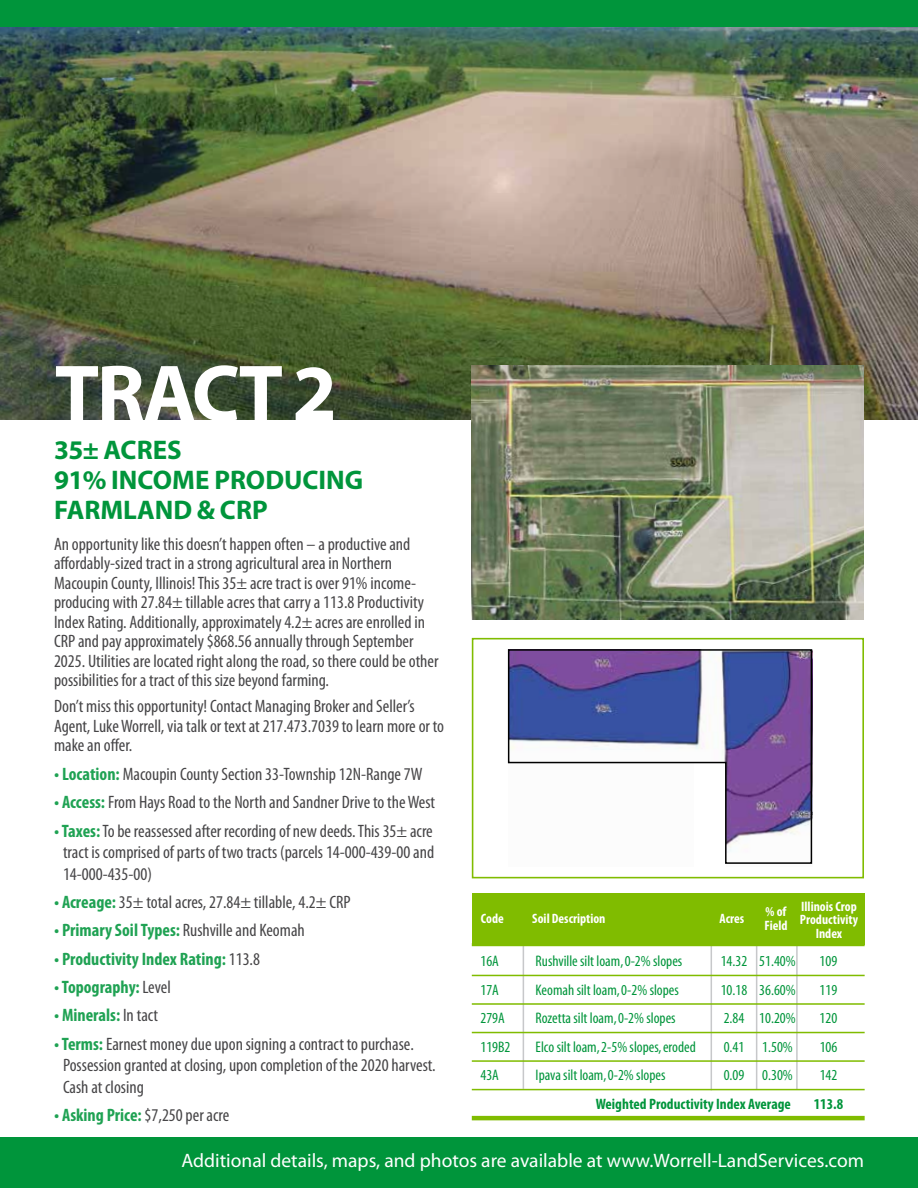
<style>
.page{position:relative;width:918px;height:1188px;background:#fff}
.page>*{position:absolute;margin:0;border:0;box-sizing:border-box;transform-origin:0 0}
.t1{font:700 81px "Myriad Pro";letter-spacing:-.025em;color:#fff}
.t2{font:700 27px/30px "Myriad Pro";color:#00953b}
.t3{font:19.5px "Myriad Pro";color:#fff}
.t4{font:condensed 18px/19.5px "Myriad Pro";color:#464547}
.t5{font:700 condensed 18px "Myriad Pro";color:#1fa253}
.t6{font:condensed 15.3px "Myriad";color:#00953b}
.t7{font:700 condensed 15.15px "Myriad Pro";color:#00953b}
.t8{font:700 condensed 13.65px/13.6px "Myriad Pro";color:#fff}
.s1{font-weight:700;color:#1fa253}
.s2{font-weight:400;color:#464547}
</style>
<div class="page">
<img style="left:0;top:27px;width:918px;height:393px">
<div style="left:0;top:1137px;width:918px;height:51px;background:#00953b"></div>
<div style="left:0;top:0;width:918px;height:27px;background:#00953b"></div>
<img style="left:472px;top:366px;width:392px;height:254px">
<hr style="left:523px;top:935px;width:1px;height:154px;background:#c7c8ca">
<hr style="left:711px;top:933px;width:1px;height:157px;background:#c7c8ca">
<hr style="left:756px;top:934px;width:1px;height:156px;background:#c7c8ca">
<hr style="left:796px;top:934px;width:2px;height:156px;background:#c7c8ca">
<div style="left:472px;top:894px;width:393px;height:51px;background:#80bc00"></div>
<hr style="left:472px;top:945px;width:393px;height:1px;background:#80bc00">
<hr style="left:472px;top:975px;width:393px;height:1px;background:#80bc00">
<hr style="left:472px;top:1032px;width:393px;height:1px;background:#80bc00">
<hr style="left:472px;top:1060px;width:393px;height:2px;background:#80bc00">
<hr style="left:472px;top:1003px;width:393px;height:2px;background:#80bc00">
<hr style="left:472px;top:1116px;width:393px;height:4px;background:#80bc00">
<hr style="left:472px;top:1089px;width:393px;height:1px;background:#80bc00">
<div style="left:472px;top:638px;width:392px;height:240px;border:2px solid #80bc00"></div>
<svg style="left:507px;top:649px;width:306px;height:215px"></svg>
<h1 class="t1" style="left:55px;top:341px;width:284px">TRACT 2</h1>
<h2 class="t2" style="left:54px;top:434px;width:311px">35± ACRES<br>91% INCOME PRODUCING<br>FARMLAND &amp; CRP</h2>
<p class="t4" style="left:54px;top:534px;width:386px">An opportunity like this doesn’t happen often – a productive and affordably-sized tract in a strong agricultural area in Northern Macoupin County, Illinois! This 35± acre tract is over 91% income&shy;producing with 27.84± tillable acres that carry a 113.8 Productivity Index Rating. Additionally, approximately 4.2± acres are enrolled in CRP and pay approximately $868.56 annually through September 2025. Utilities are located right along the road, so there could be other possibilities for a tract of this size beyond farming.</p>
<p class="t4" style="left:54px;top:697px;width:392px">Don’t miss this opportunity! Contact Managing Broker and Seller’s<br>Agent, Luke Worrell, via talk or text at 217.473.7039 to learn more or to make an offer.</p>
<p class="t4" style="left:54px;top:764px;width:370px"><span class="s1">• Location:</span> Macoupin County Section 33-Township 12N-Range 7W</p>
<p class="t4" style="left:54px;top:792px;width:383px"><span class="s1">• Access:</span> From Hays Road to the North and Sandner Drive to the West</p>
<p class="t4" style="left:63px;top:820px;width:373px;line-height:21.6px;text-align:justify;text-indent:-9px"><span class="s1">• Taxes:</span> To be reassessed after recording of new deeds. This 35± acre tract is comprised of parts of two tracts (parcels 14-000-439-00 and 14-000-435-00)</p>
<p class="t4" style="left:54px;top:892px;width:298px"><span class="s1">• Acreage:</span> 35± total acres, 27.84± tillable, 4.2± CRP</p>
<p class="t5" style="left:54px;top:919px;width:252px">• Primary Soil Types: <span class="s2">Rushville and Keomah</span></p>
<p class="t5" style="left:54px;top:948px;width:208px">• Productivity Index Rating: <span class="s2">113.8</span></p>
<p class="t5" style="left:54px;top:976px;width:118px">• Topography: <span class="s2">Level</span></p>
<p class="t5" style="left:54px;top:1004px;width:106px">• Minerals: <span class="s2">In tact</span></p>
<p class="t4" style="left:63px;top:1033px;width:374px;line-height:21.6px;text-indent:-9px"><span class="s1">• Terms:</span> Earnest money due upon signing a contract to purchase.<br>Possession granted at closing, upon completion of the 2020 harvest.<br>Cash at closing</p>
<p class="t5" style="left:54px;top:1104px;width:177px">• Asking Price: <span class="s2">$7,250 per acre</span></p>
<p class="t8" style="left:481px;top:911px;width:24px">Code</p>
<p class="t8" style="left:532px;top:911px;width:75px">Soil Description</p>
<p class="t8" style="left:720px;top:911px;width:26px">Acres</p>
<p class="t8" style="left:764px;top:905px;width:25px">% of<br>Field</p>
<p class="t8" style="left:800px;top:899px;width:60px;text-align:center">Illinois Crop<br>Productivity<br>Index</p>
<p class="t6" style="left:481px;top:954px;width:20px">16A</p>
<p class="t6" style="left:536px;top:954px;width:148px">Rushville silt loam, 0-2% slopes</p>
<p class="t6" style="left:721px;top:954px;width:76px">14.32 51.40%</p>
<p class="t6" style="left:820px;top:954px;width:19px">109</p>
<p class="t6" style="left:481px;top:982px;width:20px">17A</p>
<p class="t6" style="left:536px;top:982px;width:145px">Keomah silt loam, 0-2% slopes</p>
<p class="t6" style="left:721px;top:982px;width:76px">10.18 36.60%</p>
<p class="t6" style="left:820px;top:982px;width:19px">119</p>
<p class="t6" style="left:481px;top:1011px;width:26px">279A</p>
<p class="t6" style="left:536px;top:1011px;width:142px">Rozetta silt loam, 0-2% slopes</p>
<p class="t6" style="left:724px;top:1011px;width:74px">2.84 10.20%</p>
<p class="t6" style="left:820px;top:1011px;width:19px">120</p>
<p class="t6" style="left:481px;top:1039px;width:31px">119B2</p>
<p class="t6" style="left:536px;top:1039px;width:162px">Elco silt loam, 2-5% slopes, eroded</p>
<p class="t6" style="left:724px;top:1039px;width:71px">0.41 1.50%</p>
<p class="t6" style="left:820px;top:1039px;width:19px">106</p>
<p class="t6" style="left:481px;top:1068px;width:20px">43A</p>
<p class="t6" style="left:536px;top:1068px;width:131px">Ipava silt loam, 0-2% slopes</p>
<p class="t6" style="left:724px;top:1068px;width:71px">0.09 0.30%</p>
<p class="t6" style="left:820px;top:1068px;width:19px">142</p>
<p class="t7" style="left:596px;top:1094px;width:197px">Weighted Productivity Index Average</p>
<p class="t7" style="left:814px;top:1094px;width:31px">113.8</p>
<p class="t3" style="left:182px;top:1148px;width:684px">Additional details, maps, and photos are available at www.Worrell-LandServices.com</p>
</div>
